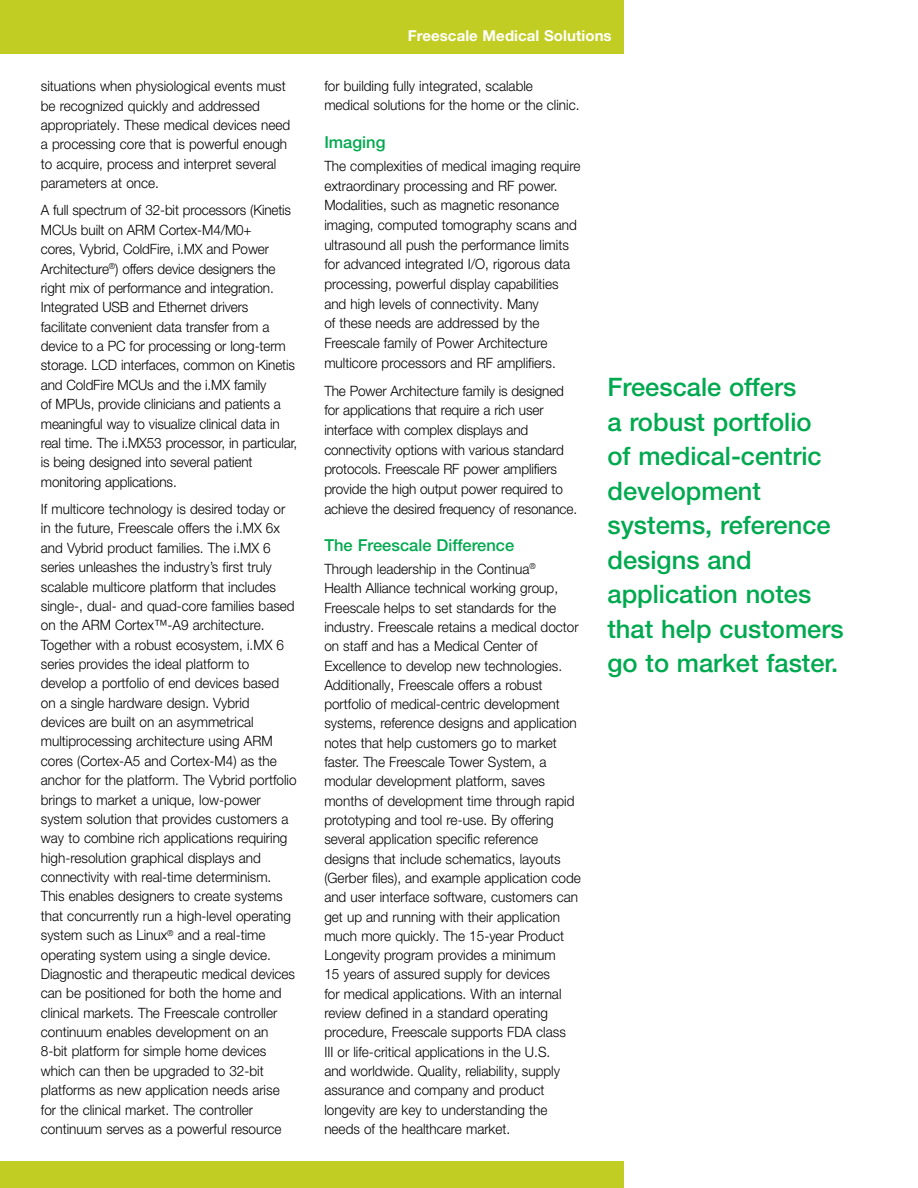
<style>
.page{position:relative;width:918px;height:1188px;background:#fff}
.page>*{position:absolute;margin:0;border:0;box-sizing:border-box;transform-origin:0 0}
.t1{font:500 25.5px/34.5px "Helvetica Neue LT Pro";color:#00a94f}
.t2{font:500 16.5px "Helvetica Neue LT Pro";color:#00a94f}
.t3{font:700 15px "Helvetica Neue LT Pro";letter-spacing:.005em;color:#fff}
.t4{font:300 14.25px/19.4px "Helvetica Neue LT Pro";color:#000;scale:.95 1}
</style>
<div class="page">
<div style="left:0;top:0;width:624px;height:54px;background:#c2cd23"></div>
<div style="left:0;top:1161px;width:624px;height:27px;background:#c2cd23"></div>
<p class="t4" style="left:41px;top:76px;width:264px">situations when physiological events must be recognized quickly and addressed appropriately. These medical devices need a processing core that is powerful enough to acquire, process and interpret several parameters at once.</p>
<p class="t4" style="left:41px;top:200px;width:271px">A full spectrum of 32-bit processors (Kinetis MCUs built on ARM Cortex-M4/M0+<br>cores, Vybrid, ColdFire, i.MX and Power Architecture<sup>®</sup>) offers device designers the right mix of performance and integration.<br>Integrated USB and Ethernet drivers facilitate convenient data transfer from a device to a PC for processing or long-term storage. LCD interfaces, common on Kinetis and ColdFire MCUs and the i.MX family<br>of MPUs, provide clinicians and patients a meaningful way to visualize clinical data in real time. The i.MX53 processor, in particular, is being designed into several patient monitoring applications.</p>
<p class="t4" style="left:41px;top:499px;width:271px">If multicore technology is desired today or in the future, Freescale offers the i.MX 6x and Vybrid product families. The i.MX 6 series unleashes the industry’s first truly scalable multicore platform that includes single-, dual- and quad-core families based on the ARM Cortex™-A9 architecture.<br>Together with a robust ecosystem, i.MX 6 series provides the ideal platform to develop a portfolio of end devices based on a single hardware design. Vybrid devices are built on an asymmetrical multiprocessing architecture using ARM cores (Cortex-A5 and Cortex-M4) as the anchor for the platform. The Vybrid portfolio brings to market a unique, low-power system solution that provides customers a way to combine rich applications requiring high-resolution graphical displays and connectivity with real-time determinism.<br>This enables designers to create systems that concurrently run a high-level operating system such as Linux<sup>®</sup> and a real-time operating system using a single device.<br>Diagnostic and therapeutic medical devices can be positioned for both the home and clinical markets. The Freescale controller continuum enables development on an 8-bit platform for simple home devices which can then be upgraded to 32-bit platforms as new application needs arise for the clinical market. The controller continuum serves as a powerful resource</p>
<p class="t3" style="left:408px;top:26px;width:205px">Freescale Medical Solutions</p>
<p class="t4" style="left:324px;top:76px;width:270px">for building fully integrated, scalable medical solutions for the home or the clinic.</p>
<p class="t2" style="left:324px;top:132px;width:63px">Imaging</p>
<p class="t4" style="left:324px;top:156px;width:271px">The complexities of medical imaging require extraordinary processing and RF power.<br>Modalities, such as magnetic resonance imaging, computed tomography scans and ultrasound all push the performance limits for advanced integrated I/O, rigorous data processing, powerful display capabilities and high levels of connectivity. Many<br>of these needs are addressed by the Freescale family of Power Architecture multicore processors and RF amplifiers.</p>
<p class="t4" style="left:324px;top:380px;width:268px">The Power Architecture family is designed for applications that require a rich user interface with complex displays and connectivity options with various standard protocols. Freescale RF power amplifiers provide the high output power required to achieve the desired frequency of resonance.</p>
<p class="t2" style="left:324px;top:535px;width:191px">The Freescale Difference</p>
<p class="t4" style="left:324px;top:559px;width:272px">Through leadership in the Continua<sup>®<br></sup>Health Alliance technical working group, Freescale helps to set standards for the industry. Freescale retains a medical doctor on staff and has a Medical Center of Excellence to develop new technologies.<br>Additionally, Freescale offers a robust portfolio of medical-centric development systems, reference designs and application notes that help customers go to market faster. The Freescale Tower System, a modular development platform, saves months of development time through rapid prototyping and tool re-use. By offering several application specific reference designs that include schematics, layouts (Gerber files), and example application code and user interface software, customers can get up and running with their application much more quickly. The 15-year Product Longevity program provides a minimum<br>15 years of assured supply for devices<br>for medical applications. With an internal review defined in a standard operating procedure, Freescale supports FDA class<br>III or life-critical applications in the U.S.<br>and worldwide. Quality, reliability, supply assurance and company and product longevity are key to understanding the needs of the healthcare market.</p>
<h1 class="t1" style="left:608px;top:370px;width:238px">Freescale offers<br>a robust portfolio<br>of medical-centric development systems, reference designs and application notes that help customers go to market faster.</h1>
</div>
